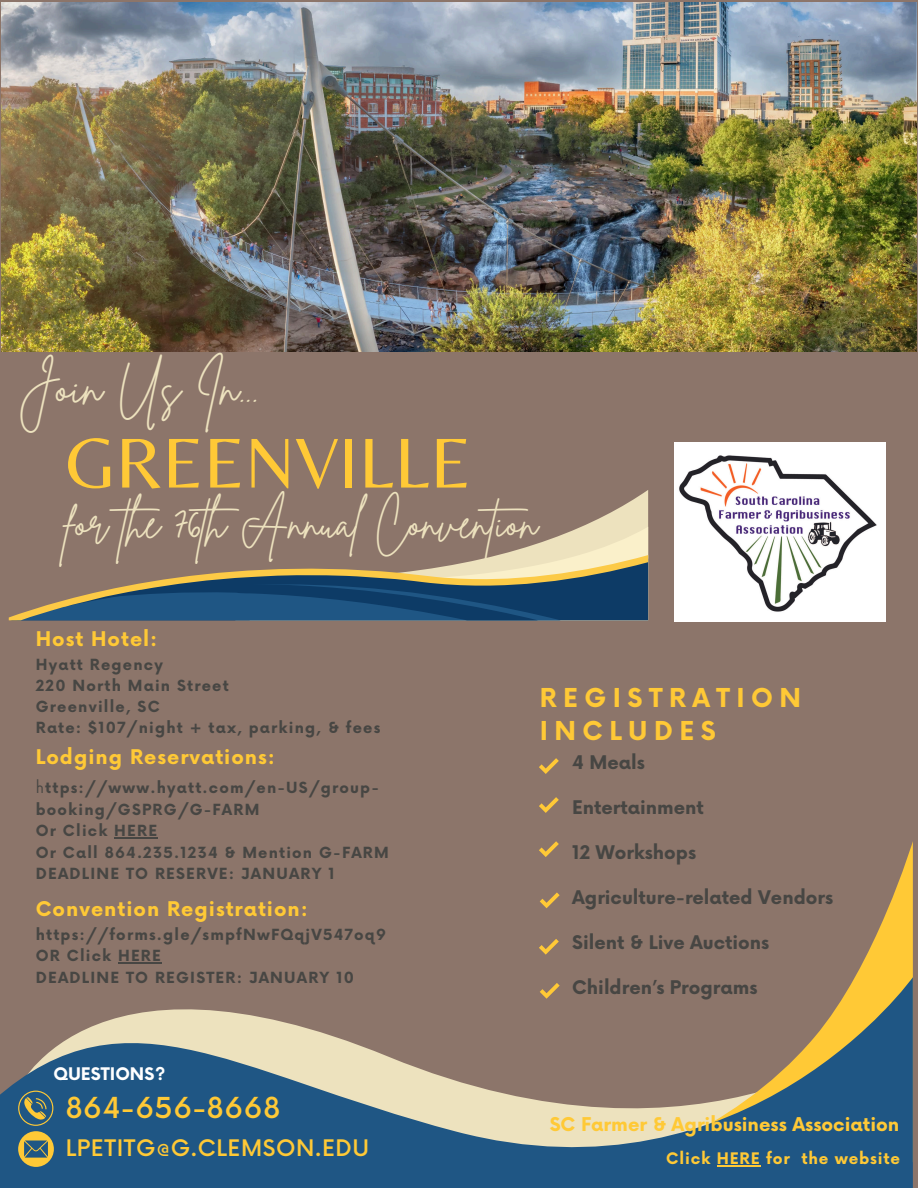
<style>
.page{position:relative;width:918px;height:1188px;background:#8c756a}
.page>*{position:absolute;margin:0;border:0;box-sizing:border-box;transform-origin:0 0}
.t1{font:73.35px "Belleza";color:#ffc936}
.t2{font:49.35px "Brittany Signature";color:#ede2be}
.t3{font:44.85px "Brittany Signature";color:#ede2be}
.t4{font:500 28.2px "Now";letter-spacing:.025em;color:#ffc936}
.t5{font:700 25.35px/32.7px "Now";letter-spacing:.255em;color:#ffc936}
.t6{font:500 22.2px "Now";letter-spacing:.03em;color:#ffc936}
.t7{font:700 19.8px "Now";letter-spacing:.05em;color:#ffc936}
.t8{font:700 18.45px "Now";color:#ffc936}
.t9{font:700 18.3px "Now";color:#474643}
.t10{font:700 16.95px "Now";color:#fff}
.t11{font:700 15.45px "Now";letter-spacing:.05em;color:#ffc936}
.t12{font:700 15px/21.3px "Now";letter-spacing:.08em;color:#474643}
.s1{font-weight:400}
</style>
<div class="page">
<svg style="left:855px;top:841px;width:58px;height:136px"></svg>
<svg style="left:0;top:977px;width:913px;height:211px"></svg>
<svg style="left:539px;top:758px;width:20px;height:16px"></svg>
<svg style="left:539px;top:797px;width:20px;height:16px"></svg>
<svg style="left:539px;top:841px;width:20px;height:16px"></svg>
<svg style="left:540px;top:892px;width:20px;height:16px"></svg>
<svg style="left:18px;top:1091px;width:35px;height:34px"></svg>
<img style="left:2px;top:3px;width:914px;height:348px">
<svg style="left:539px;top:939px;width:20px;height:15px"></svg>
<svg style="left:540px;top:983px;width:20px;height:16px"></svg>
<svg style="left:581px;top:490px;width:67px;height:37px"></svg>
<svg style="left:9px;top:527px;width:639px;height:93px"></svg>
<img style="left:674px;top:442px;width:212px;height:179px">
<svg style="left:18px;top:1131px;width:36px;height:36px"></svg>
<hr style="left:114px;top:837px;width:44px;height:1px;background:#474643">
<hr style="left:118px;top:962px;width:44px;height:1px;background:#474643">
<hr style="left:717px;top:1165px;width:44px;height:1px;background:#ffc936">
<p class="t2" style="left:18px;top:355px;width:242px">Join Us In...</p>
<p class="t1" style="left:66px;top:419px;width:407px">GREENVILLE</p>
<p class="t3" style="left:66px;top:493px;width:476px">for the 76th Annual Convention</p>
<h1 class="t7" style="left:36px;top:628px;width:123px">Host Hotel:</h1>
<p class="t12" style="left:36px;top:655px;width:129px">Hyatt Regency</p>
<h2 class="t12" style="left:36px;top:676px;width:195px">220 North Main Street</h2>
<p class="t12" style="left:36px;top:697px;width:125px">Greenville, SC</p>
<h5 class="t12" style="left:36px;top:718px;width:346px">Rate: $107/night + tax, parking, &amp; fees</h5>
<p class="t7" style="left:36px;top:746px;width:241px">Lodging Reservations:</p>
<p class="t12" style="left:36px;top:778px;width:345px"><span class="s1">h</span>ttps://www.hyatt.com/en-US/group&shy;booking/GSPRG/G-FARM</p>
<p class="t12" style="left:36px;top:821px;width:123px">Or Click HERE</p>
<p class="t12" style="left:36px;top:842px;width:355px">Or Call 864.235.1234 &amp; Mention G-FARM</p>
<h3 class="t12" style="left:36px;top:864px;width:301px">DEADLINE TO RESERVE: JANUARY 1</h3>
<h5 class="t7" style="left:36px;top:898px;width:274px">Convention Registration:</h5>
<h5 class="t12" style="left:36px;top:925px;width:352px">https://forms.gle/smpfNwFQqjV547oq9</h5>
<p class="t12" style="left:36px;top:946px;width:127px">OR Click HERE</p>
<p class="t12" style="left:36px;top:967px;width:320px">DEADLINE TO REGISTER: JANUARY 10</p>
<p class="t10" style="left:53px;top:1065px;width:114px">QUESTIONS?</p>
<h5 class="t4" style="left:66px;top:1092px;width:216px">864-656-8668</h5>
<p class="t6" style="left:66px;top:1136px;width:305px">LPETITG@G.CLEMSON.EDU</p>
<p class="t5" style="left:540px;top:683px;width:263px">REGISTRATION<br>INCLUDES</p>
<p class="t9" style="left:572px;top:753px;width:74px">4 Meals</p>
<p class="t9" style="left:572px;top:798px;width:133px">Entertainment</p>
<p class="t9" style="left:572px;top:843px;width:125px">12 Workshops</p>
<p class="t9" style="left:572px;top:888px;width:262px">Agriculture-related Vendors</p>
<p class="t9" style="left:572px;top:933px;width:199px">Silent &amp; Live Auctions</p>
<p class="t9" style="left:572px;top:978px;width:187px">Children’s Programs</p>
<p class="t8" style="left:550px;top:1115px;width:351px">SC Farmer &amp; Agribusiness Association</p>
<p class="t11" style="left:666px;top:1150px;width:235px">Click HERE for the website</p>
</div>
